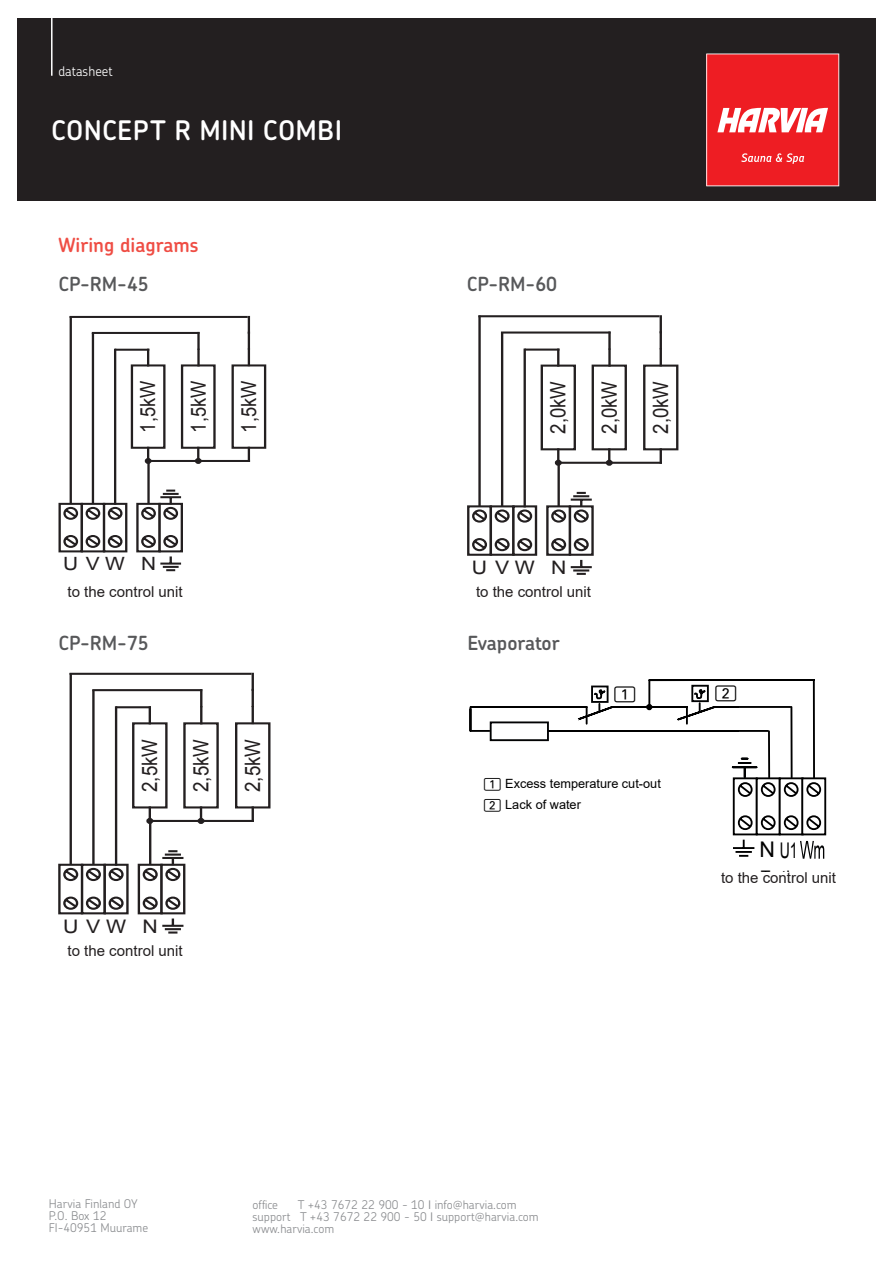
<style>
.page{position:relative;width:893px;height:1263px;background:#fff}
.page>*{position:absolute;margin:0;border:0;box-sizing:border-box;transform-origin:0 0}
.t1{font:600 27px "Chevin Pro";letter-spacing:.01em;color:#fff}
.t2{font:21.6px "Arial";color:#000}
.t3{font:21.3px "Arial";color:#231f20;scale:.88 1}
.t4{font:21.15px "Arial";color:#231f20;scale:.88 1}
.t5{font:20.85px "Arial";color:#231f20;scale:.88 1}
.t6{font:600 19.5px "Chevin Pro";color:#57585a}
.t7{font:600 19.5px "Chevin Pro";color:#ef4d44}
.t8{font:18.75px "Arial";color:#231f20;scale:1.14 1}
.t9{font:700 18.6px "Arial";color:#231f20}
.t10{font:18.6px "Arial";color:#231f20;scale:1.14 1}
.t11{font:18.3px "Arial";color:#231f20;scale:1.14 1}
.t12{font:15.9px "Arial";color:#000}
.t13{font:15.9px "Num Line Three";color:#000}
.t14{font:15px "Arial";color:#231f20}
.t15{font:300 13.5px "Chevin Pro";color:#fff}
.t16{font:12.75px/20.4px "Arial";color:#000}
.t17{font:300 12px/12px "Chevin Pro";color:#8a8c8f}
.s1{font-family:"Num Line Three"}
</style>
<div class="page">
<div style="left:17px;top:18px;width:859px;height:183px;background:#231f20"></div>
<hr style="left:51px;top:4px;width:2px;height:72px;background:#fff">
<svg style="left:706px;top:54px;width:133px;height:132px;background:#f03a3f"></svg>
<svg style="left:58px;top:672px;width:213px;height:262px"></svg>
<svg style="left:58px;top:315px;width:209px;height:257px"></svg>
<svg style="left:467px;top:315px;width:212px;height:260px"></svg>
<hr style="left:612px;top:706px;width:37px;height:2px;background:#000">
<hr style="left:471px;top:706px;width:107px;height:2px;background:#000">
<hr style="left:469px;top:707px;width:2px;height:24px;background:#000">
<hr style="left:549px;top:730px;width:219px;height:2px;background:#000">
<div style="left:648px;top:679px;width:167px;height:29px;border:2px solid #000"></div>
<svg style="left:646px;top:704px;width:6px;height:6px"></svg>
<div style="left:691px;top:685px;width:18px;height:17px;border:2px solid #010203"></div>
<svg style="left:676px;top:687px;width:41px;height:35px"></svg>
<div style="left:591px;top:685px;width:17px;height:18px;border:2px solid #010203"></div>
<svg style="left:577px;top:688px;width:36px;height:34px"></svg>
<div style="left:490px;top:721px;width:59px;height:20px;border:2px solid #010203"></div>
<svg style="left:471px;top:730px;width:18px;height:2px"></svg>
<svg style="left:732px;top:758px;width:95px;height:101px"></svg>
<hr style="left:768px;top:731px;width:2px;height:46px;background:#000">
<hr style="left:790px;top:707px;width:3px;height:70px;background:#000">
<hr style="left:813px;top:681px;width:2px;height:97px;background:#000">
<p class="t15" style="left:58px;top:62px;width:56px">datasheet</p>
<h1 class="t1" style="left:51px;top:112px;width:293px">CONCEPT R MINI COMBI</h1>
<h3 class="t7" style="left:58px;top:232px;width:142px">Wiring diagrams</h3>
<p class="t6" style="left:58px;top:271px;width:92px">CP-RM-45</p>
<p class="t6" style="left:467px;top:271px;width:92px">CP-RM-60</p>
<p class="t5" style="left:134px;top:432px;width:60px;rotate:-90deg">1,5kW</p>
<p class="t5" style="left:184px;top:432px;width:60px;rotate:-90deg">1,5kW</p>
<p class="t5" style="left:234px;top:432px;width:60px;rotate:-90deg">1,5kW</p>
<p class="t4" style="left:544px;top:434px;width:61px;rotate:-90deg">2,0kW</p>
<p class="t4" style="left:595px;top:434px;width:61px;rotate:-90deg">2,0kW</p>
<p class="t4" style="left:646px;top:434px;width:61px;rotate:-90deg">2,0kW</p>
<p class="t11" style="left:63px;top:551px;width:83px">UVW N</p>
<p class="t10" style="left:472px;top:554px;width:84px">UVW N</p>
<p class="t14" style="left:68px;top:581px;width:117px">to the control unit</p>
<p class="t14" style="left:476px;top:581px;width:117px">to the control unit</p>
<p class="t9" style="left:104px;top:625px;width:90px">CP-RM-45</p>
<p class="t6" style="left:58px;top:630px;width:92px">CP-RM-75</p>
<p class="t3" style="left:135px;top:792px;width:62px;rotate:-90deg">2,5kW</p>
<p class="t3" style="left:186px;top:792px;width:62px;rotate:-90deg">2,5kW</p>
<p class="t3" style="left:238px;top:792px;width:62px;rotate:-90deg">2,5kW</p>
<p class="t8" style="left:63px;top:913px;width:85px">UVW N</p>
<p class="t14" style="left:68px;top:940px;width:117px">to the control unit</p>
<p class="t6" style="left:467px;top:630px;width:94px">Evaporator</p>
<p class="t13" style="left:614px;top:687px;width:23px">1</p>
<p class="t13" style="left:715px;top:685px;width:23px">2</p>
<p class="t16" style="left:484px;top:773px;width:178px"><span class="s1">1</span> Excess temperature cut-out<br><span class="s1">2</span> Lack of water</p>
<p class="t2" style="left:760px;top:836px;width:40px">N U1</p>
<p class="t12" style="left:761px;top:866px;width:45px">To the</p>
<p class="t14" style="left:721px;top:867px;width:117px">to the control unit</p>
<p class="t17" style="left:49px;top:1197px;width:101px">Harvia Finland OY<br>P.O. Box 12<br>FI-40951 Muurame</p>
<p class="t17" style="left:253px;top:1198px;width:288px;text-indent:45px">T +43 7672 22 900 - 10 info@harvia.com support T +43 7672 22 900 - 50 support@harvia.com www.harvia.com</p>
<p class="t17" style="left:253px;top:1198px;width:27px">office</p>
</div>
